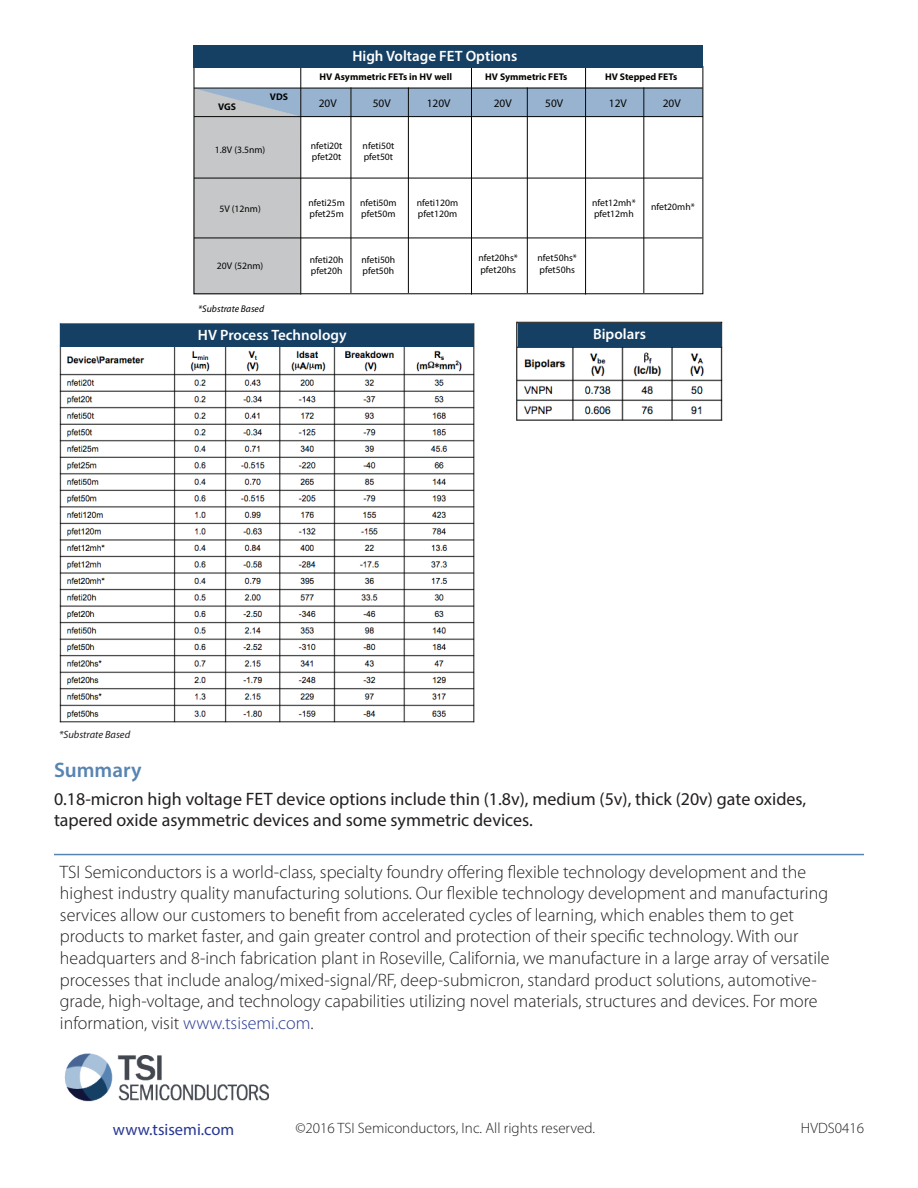
<style>
.page{position:relative;width:918px;height:1188px;background:#fff}
.page>*{position:absolute;margin:0;border:0;box-sizing:border-box;transform-origin:0 0}
.t1{font:600 21px "Myriad Pro";color:#5884b1}
.t2{font:300 18px/21.6px "Myriad Pro";color:#231f20}
.t3{font:18px/21.6px "Myriad Pro";color:#231f20}
.t4{font:16.5px "Myriad Pro";color:#273792}
.t5{font:300 15px "Myriad Pro";color:#231f20}
.t6{font:600 15px "Myriad Pro";color:#fff}
.t7{font:600 11.4px "Myriad Pro";color:#fff}
.t8{font:11.4px "Myriad Pro";color:#040503}
.t9{font:italic 10.5px "Myriad Pro";color:#231f20}
.t10{font:9.75px/11.4px "Myriad Pro";color:#040503}
.t11{font:700 9.75px "Myriad Pro";color:#040503}
.t12{font:italic 9.75px "Myriad Pro";color:#040503}
.s1{color:#273792}
</style>
<div class="page">
<svg style="left:193px;top:87px;width:510px;height:208px"></svg>
<hr style="left:300px;top:66px;width:1px;height:229px;background:#040503">
<hr style="left:471px;top:66px;width:1px;height:229px;background:#040503">
<hr style="left:351px;top:87px;width:1px;height:206px;background:#040503">
<hr style="left:408px;top:87px;width:1px;height:206px;background:#040503">
<hr style="left:527px;top:87px;width:1px;height:206px;background:#040503">
<hr style="left:644px;top:87px;width:1px;height:206px;background:#040503">
<hr style="left:585px;top:66px;width:1px;height:229px;background:#040503">
<hr style="left:194px;top:116px;width:509px;height:1px;background:#040503">
<hr style="left:194px;top:178px;width:508px;height:1px;background:#040503">
<hr style="left:194px;top:88px;width:508px;height:1px;background:#040503">
<hr style="left:194px;top:238px;width:508px;height:1px;background:#040503">
<img style="left:65px;top:1053px;width:204px;height:49px">
<hr style="left:54px;top:854px;width:810px;height:1px;background:#5884b1">
<img style="left:59px;top:323px;width:416px;height:400px">
<svg style="left:105px;top:544px;width:4px;height:4px"></svg>
<svg style="left:105px;top:576px;width:4px;height:5px"></svg>
<svg style="left:102px;top:659px;width:4px;height:5px"></svg>
<svg style="left:102px;top:692px;width:4px;height:5px"></svg>
<img style="left:516px;top:321px;width:207px;height:100px">
<div style="left:61px;top:325px;width:413px;height:22px;background:#153f63"></div>
<div style="left:194px;top:45px;width:509px;height:22px;background:#153f63"></div>
<div style="left:518px;top:324px;width:203px;height:23px;background:#153f63"></div>
<div style="left:66px;top:364px;width:80px;height:5px;background:#fff"></div>
<p class="t6" style="left:352px;top:47px;width:167px">High Voltage FET Options</p>
<p class="t7" style="left:374px;top:50px;width:159px">TSI Semiconductors FET Options</p>
<p class="t11" style="left:218px;top:100px;width:19px">VGS</p>
<p class="t11" style="left:270px;top:91px;width:20px">VDS</p>
<p class="t11" style="left:320px;top:71px;width:134px">HV Asymmetric FETs in HV well</p>
<p class="t11" style="left:485px;top:71px;width:84px">HV Symmetric FETs</p>
<p class="t11" style="left:605px;top:71px;width:74px">HV Stepped FETs</p>
<p class="t8" style="left:319px;top:96px;width:19px">20V</p>
<p class="t8" style="left:373px;top:96px;width:19px">50V</p>
<p class="t8" style="left:427px;top:96px;width:25px">120V</p>
<p class="t8" style="left:494px;top:96px;width:19px">20V</p>
<p class="t8" style="left:545px;top:96px;width:19px">50V</p>
<p class="t8" style="left:609px;top:96px;width:19px">12V</p>
<p class="t8" style="left:663px;top:96px;width:19px">20V</p>
<p class="t10" style="left:215px;top:144px;width:52px">1.8V (3.5nm)</p>
<p class="t10" style="left:311px;top:140px;width:33px">nfeti20t pfet20t</p>
<p class="t10" style="left:363px;top:140px;width:33px">nfeti50t pfet50t</p>
<p class="t10" style="left:308px;top:196px;width:38px">nfeti25m pfet25m</p>
<p class="t10" style="left:360px;top:196px;width:38px">nfeti50m pfet50m</p>
<p class="t10" style="left:417px;top:196px;width:43px">nfeti120m pfet120m</p>
<p class="t10" style="left:219px;top:203px;width:43px">5V (12nm)</p>
<p class="t10" style="left:217px;top:260px;width:48px">20V (52nm)</p>
<p class="t12" style="left:198px;top:303px;width:67px">*Substrate Based</p>
<p class="t10" style="left:310px;top:254px;width:35px">nfeti20h pfet20h</p>
<p class="t10" style="left:362px;top:254px;width:35px">nfeti50h pfet50h</p>
<p class="t6" style="left:198px;top:326px;width:150px">HV Process Technology</p>
<p class="t10" style="left:478px;top:252px;width:41px">nfet20hs* pfet20hs</p>
<p class="t10" style="left:538px;top:252px;width:41px">nfet50hs* pfet50hs</p>
<p class="t10" style="left:592px;top:196px;width:45px">nfet12mh* pfet12mh</p>
<p class="t10" style="left:651px;top:201px;width:45px">nfet20mh*</p>
<p class="t6" style="left:593px;top:325px;width:54px">Bipolars</p>
<p class="t9" style="left:59px;top:728px;width:73px">*Substrate Based</p>
<p class="t1" style="left:54px;top:757px;width:89px">Summary</p>
<p class="t3" style="left:54px;top:788px;width:754px">0.18-micron high voltage FET device options include thin (1.8v), medium (5v), thick (20v) gate oxides, tapered oxide asymmetric devices and some symmetric devices.</p>
<p class="t2" style="left:60px;top:861px;width:771px">TSI Semiconductors is a world-class, specialty foundry offering flexible technology development and the highest industry quality manufacturing solutions. Our flexible technology development and manufacturing services allow our customers to benefit from accelerated cycles of learning, which enables them to get products to market faster, and gain greater control and protection of their specific technology. With our headquarters and 8-inch fabrication plant in Roseville, California, we manufacture in a large array of versatile processes that include analog/mixed-signal/RF, deep-submicron, standard product solutions, automotive&shy;grade, high-voltage, and technology capabilities utilizing novel materials, structures and devices. For more information, visit <span class="s1">www.tsisemi.com</span>.</p>
<p class="t4" style="left:113px;top:1119px;width:123px">www.tsisemi.com</p>
<p class="t5" style="left:296px;top:1119px;width:301px">©2016 TSI Semiconductors, Inc. All rights reserved.</p>
<p class="t5" style="left:801px;top:1119px;width:65px">HVDS0416</p>
</div>
